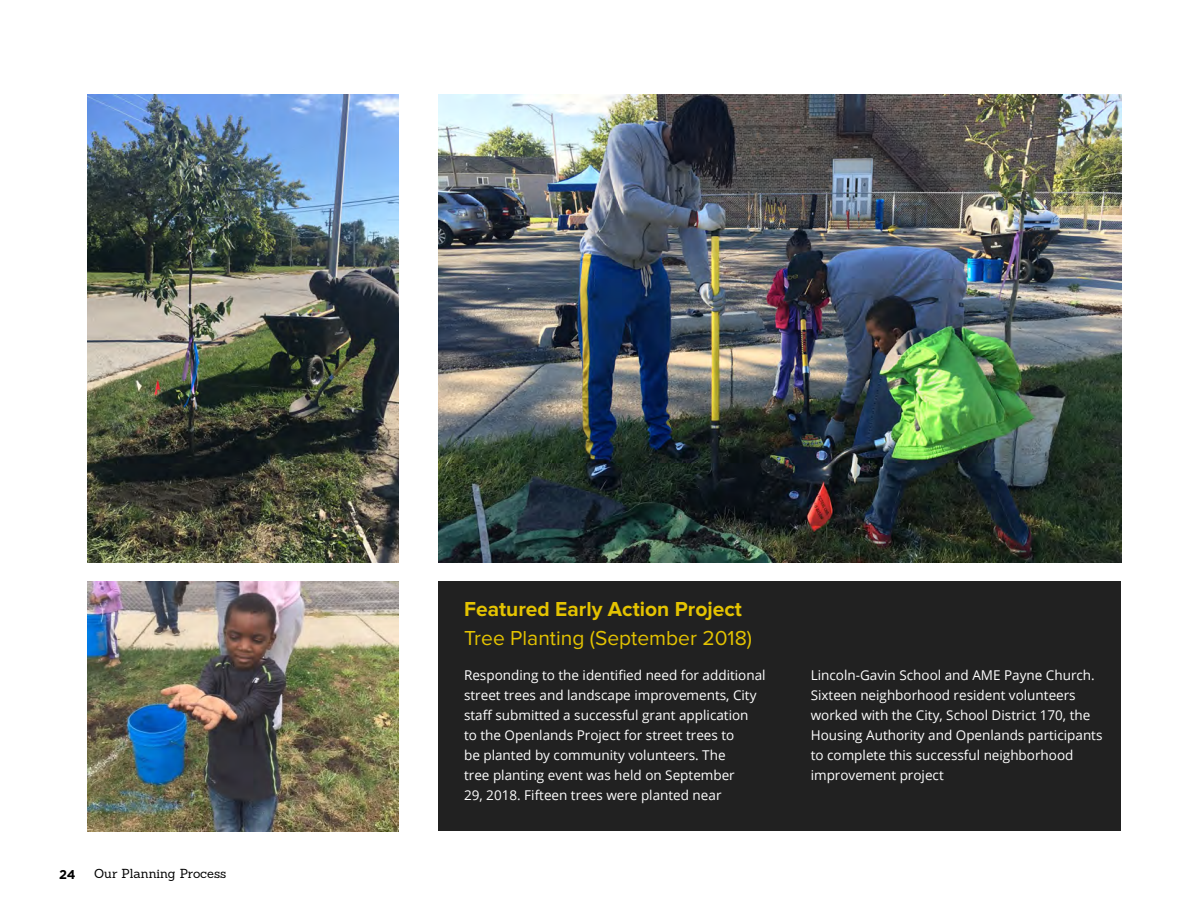
<style>
.page{position:relative;width:1188px;height:918px;background:#fff}
.page>*{position:absolute;margin:0;border:0;box-sizing:border-box;transform-origin:0 0}
.t1{font:21px "Proxima Nova";color:#e4c301}
.t2{font:700 21px "Proxima Nova";color:#e4c301}
.Body_Text_Typical{font:13.5px/20.1px "Open Sans";color:#fff}
.Footer_Odd{font:12.75px "Sanchez";color:#000}
.t3{font:700 12.75px "Gotham";color:#000}
</style>
<div class="page">
<div style="left:439px;top:582px;width:682px;height:249px;background:#212121"></div>
<img style="left:439px;top:95px;width:682px;height:467px">
<img style="left:88px;top:95px;width:310px;height:467px">
<img style="left:88px;top:582px;width:310px;height:249px">
<p class="t3" style="left:59px;top:866px;width:18px">24</p>
<p class="Footer_Odd" style="left:94px;top:865px;width:134px">Our Planning Process</p>
<p class="t2" style="left:464px;top:597px;width:279px">Featured Early Action Project</p>
<p class="t1" style="left:464px;top:626px;width:290px">Tree Planting (September 2018)</p>
<p class="Body_Text_Typical" style="left:464px;top:664px;width:303px">Responding to the identified need for additional street trees and landscape improvements, City staff submitted a successful grant application<br>to the Openlands Project for street trees to<br>be planted by community volunteers. The<br>tree planting event was held on September<br>29, 2018. Fifteen trees were planted near</p>
<p class="Body_Text_Typical" style="left:811px;top:664px;width:293px">Lincoln-Gavin School and AME Payne Church.<br>Sixteen neighborhood resident volunteers worked with the City, School District 170, the Housing Authority and Openlands participants to complete this successful neighborhood improvement project</p>
</div>
